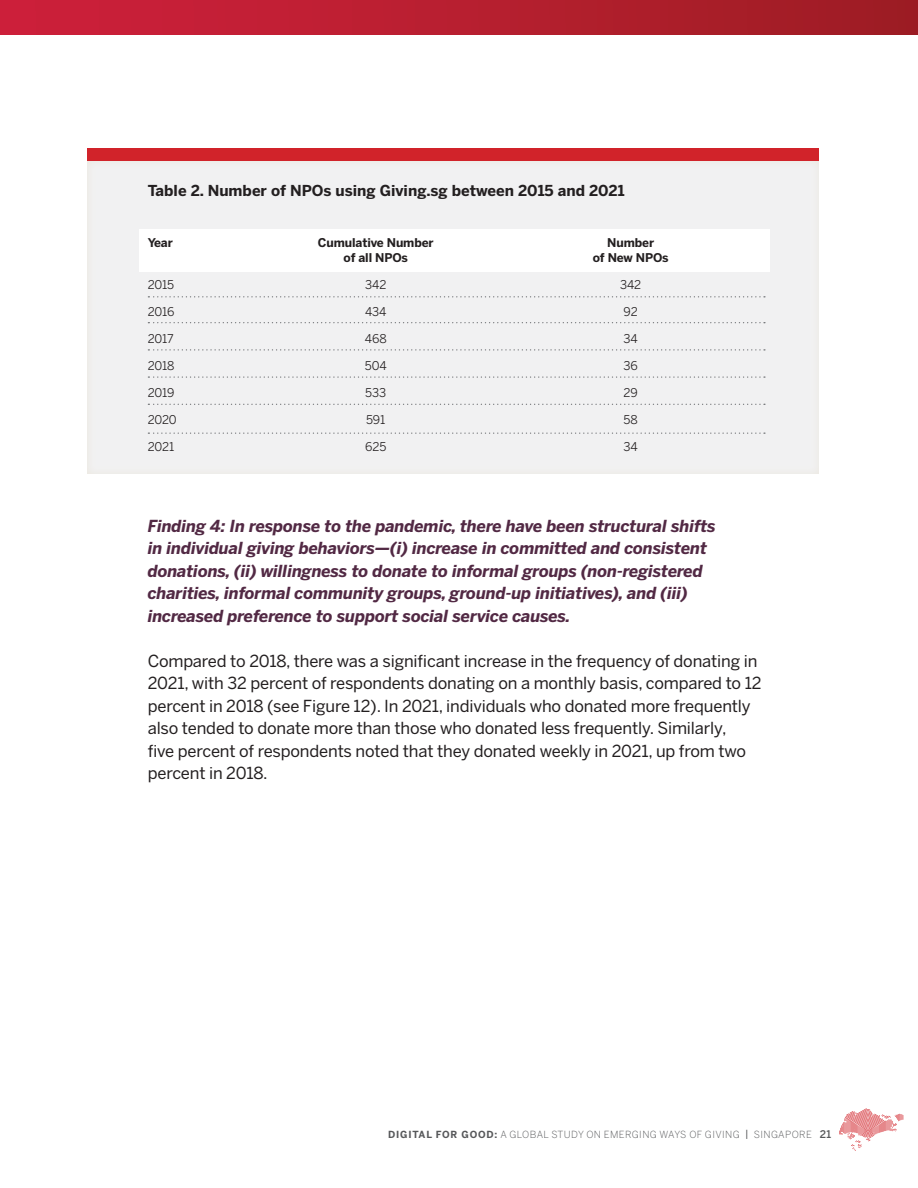
<style>
.page{position:relative;width:918px;height:1188px;background:#fff}
.page>*{position:absolute;margin:0;border:0;box-sizing:border-box;transform-origin:0 0}
.t1{font:16.5px/22.5px "Benton Sans";letter-spacing:-.01em;color:#231f20}
.t2{font:italic 700 16.5px/22.5px "Benton Sans";letter-spacing:-.01em;color:#522944}
.t3{font:700 15px "Benton Sans";color:#231f20}
.t4{font:12px "Benton Sans";letter-spacing:-.01em;color:#231f20}
.t5{font:700 12px "Benton Sans";letter-spacing:-.01em;color:#231f20}
.t6{font:300 9.75px "Benton Sans";letter-spacing:.04em;color:#57585a}
.s1{font-weight:700}
.s2{font-weight:400}
.s3{font-weight:500;font-size:10.5px}
</style>
<div class="page">
<div style="left:0;top:0;width:918px;height:35px;background:linear-gradient(to right,#d0203c,#9e1d23)"></div>
<svg style="left:839px;top:1108px;width:64px;height:43px"></svg>
<div style="left:87px;top:159px;width:732px;height:316px;background:#f1f1f2"></div>
<div style="left:139px;top:229px;width:631px;height:43px;background:#fff"></div>
<div style="left:87px;top:148px;width:732px;height:13px;background:#d1232a"></div>
<svg style="left:148px;top:296px;width:617px;height:1px"></svg>
<svg style="left:148px;top:322px;width:617px;height:1px"></svg>
<svg style="left:148px;top:349px;width:617px;height:2px"></svg>
<svg style="left:148px;top:376px;width:617px;height:2px"></svg>
<svg style="left:148px;top:404px;width:617px;height:1px"></svg>
<svg style="left:148px;top:433px;width:617px;height:1px"></svg>
<p class="t3" style="left:148px;top:181px;width:478px">Table 2. Number of NPOs using Giving.sg between 2015 and 2021</p>
<p class="t5" style="left:148px;top:235px;width:27px">Year</p>
<p class="t5" style="left:318px;top:235px;width:117px">Cumulative Number</p>
<p class="t5" style="left:607px;top:235px;width:48px">Number</p>
<p class="t5" style="left:344px;top:250px;width:66px">of all NPOs</p>
<p class="t5" style="left:593px;top:250px;width:77px">of New NPOs</p>
<p class="t4" style="left:148px;top:277px;width:28px">2015</p>
<p class="t4" style="left:365px;top:277px;width:23px">342</p>
<p class="t4" style="left:620px;top:277px;width:23px">342</p>
<p class="t4" style="left:148px;top:304px;width:28px">2016</p>
<p class="t4" style="left:365px;top:304px;width:23px">434</p>
<p class="t4" style="left:624px;top:304px;width:16px">92</p>
<p class="t4" style="left:148px;top:331px;width:27px">2017</p>
<p class="t4" style="left:365px;top:331px;width:23px">468</p>
<p class="t4" style="left:624px;top:331px;width:16px">34</p>
<p class="t4" style="left:148px;top:358px;width:28px">2018</p>
<p class="t4" style="left:365px;top:358px;width:23px">504</p>
<p class="t4" style="left:624px;top:358px;width:16px">36</p>
<p class="t4" style="left:148px;top:385px;width:28px">2019</p>
<p class="t4" style="left:365px;top:385px;width:22px">533</p>
<p class="t4" style="left:624px;top:385px;width:16px">29</p>
<p class="t4" style="left:148px;top:412px;width:31px">2020</p>
<p class="t4" style="left:366px;top:412px;width:21px">591</p>
<p class="t4" style="left:624px;top:412px;width:16px">58</p>
<p class="t4" style="left:148px;top:439px;width:28px">2021</p>
<p class="t4" style="left:365px;top:439px;width:23px">625</p>
<p class="t4" style="left:624px;top:439px;width:16px">34</p>
<p class="t2" style="left:148px;top:515px;width:570px">Finding 4: In response to the pandemic, there have been structural shifts in individual giving behaviors—(i) increase in committed and consistent donations, (ii) willingness to donate to informal groups (non-registered charities, informal community groups, ground-up initiatives), and (iii) increased preference to support social service causes.</p>
<p class="t1" style="left:148px;top:650px;width:615px">Compared to 2018, there was a significant increase in the frequency of donating in 2021, with 32 percent of respondents donating on a monthly basis, compared to 12 percent in 2018 (see Figure 12). In 2021, individuals who donated more frequently also tended to donate more than those who donated less frequently. Similarly,<br>five percent of respondents noted that they donated weekly in 2021, up from two percent in 2018.</p>
<p class="t6" style="left:388px;top:1128px;width:444px"><span class="s1">DIGITAL FOR GOOD:</span> A GLOBAL STUDY ON EMERGING WAYS OF GIVING <span class="s2">|</span> SINGAPORE <span class="s3">21</span></p>
</div>
